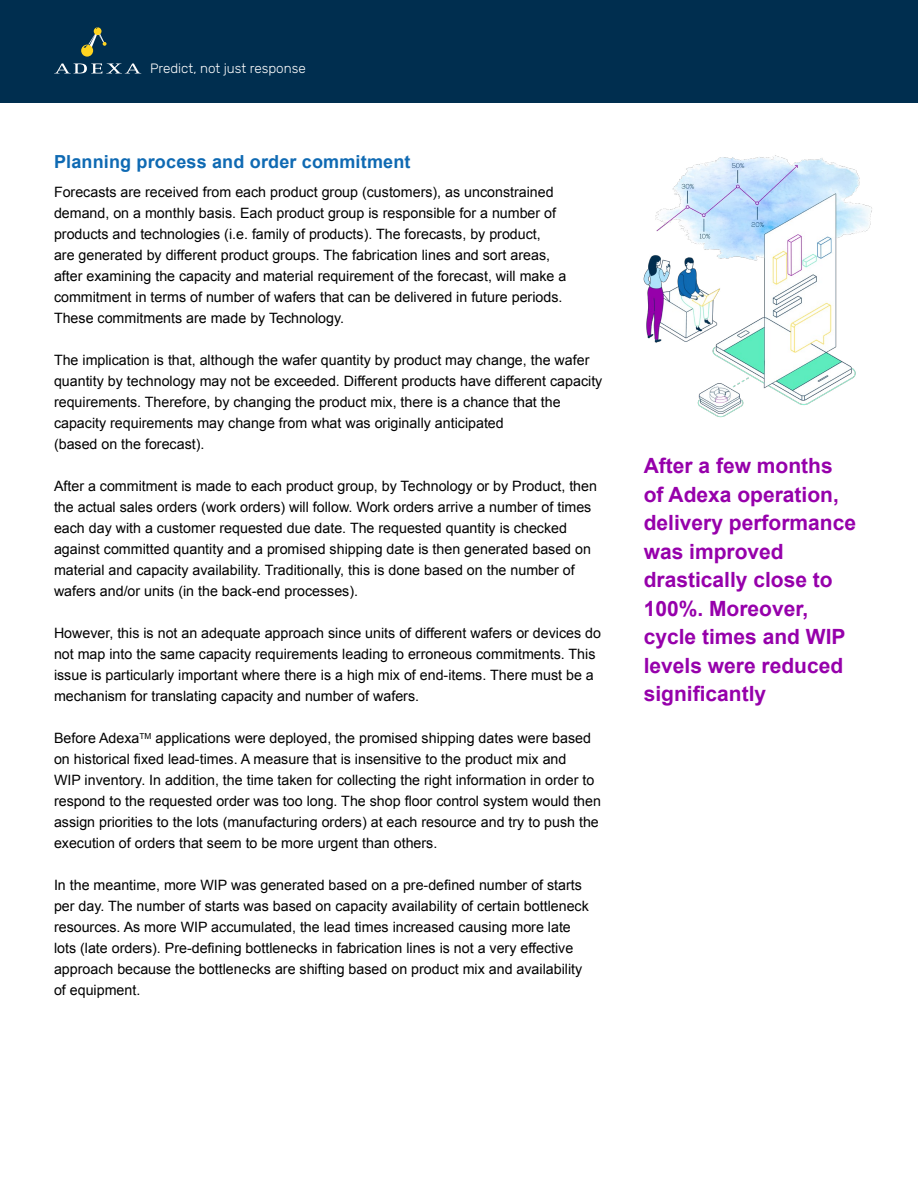
<style>
.page{position:relative;width:918px;height:1188px;background:#fff}
.page>*{position:absolute;margin:0;border:0;box-sizing:border-box;transform-origin:0 0}
.t1{font:700 21px/28.5px "Arial";color:#9600ab}
.t2{font:700 18px "Arial";letter-spacing:.01em;color:#0f6ab3}
.t3{font:14.25px/21px "Arial";color:#000}
.t4{font:300 13.5px "Rubik";color:#fff}
</style>
<div class="page">
<img style="left:643px;top:155px;width:229px;height:263px">
<div style="left:0;top:0;width:918px;height:102px;background:#002e4f"></div>
<svg style="left:55px;top:63px;width:85px;height:10px"></svg>
<svg style="left:81px;top:27px;width:26px;height:30px"></svg>
<p class="t4" style="left:150px;top:61px;width:157px">Predict, not just response</p>
<p class="t2" style="left:54px;top:150px;width:358px">Planning process and order commitment</p>
<p class="t3" style="left:54px;top:182px;width:514px">Forecasts are received from each product group (customers), as unconstrained demand, on a monthly basis. Each product group is responsible for a number of products and technologies (i.e. family of products). The forecasts, by product,<br>are generated by different product groups. The fabrication lines and sort areas, after examining the capacity and material requirement of the forecast, will make a commitment in terms of number of wafers that can be delivered in future periods.<br>These commitments are made by Technology.</p>
<p class="t3" style="left:54px;top:350px;width:550px">The implication is that, although the wafer quantity by product may change, the wafer quantity by technology may not be exceeded. Different products have different capacity requirements. Therefore, by changing the product mix, there is a chance that the capacity requirements may change from what was originally anticipated<br>(based on the forecast).</p>
<p class="t3" style="left:54px;top:476px;width:545px">After a commitment is made to each product group, by Technology or by Product, then the actual sales orders (work orders) will follow. Work orders arrive a number of times each day with a customer requested due date. The requested quantity is checked against committed quantity and a promised shipping date is then generated based on material and capacity availability. Traditionally, this is done based on the number of wafers and/or units (in the back-end processes).</p>
<p class="t3" style="left:54px;top:623px;width:549px">However, this is not an adequate approach since units of different wafers or devices do not map into the same capacity requirements leading to erroneous commitments. This issue is particularly important where there is a high mix of end-items. There must be a mechanism for translating capacity and number of wafers.</p>
<p class="t3" style="left:54px;top:728px;width:549px">Before Adexa<sup>TM</sup> applications were deployed, the promised shipping dates were based on historical fixed lead-times. A measure that is insensitive to the product mix and<br>WIP inventory. In addition, the time taken for collecting the right information in order to respond to the requested order was too long. The shop floor control system would then assign priorities to the lots (manufacturing orders) at each resource and try to push the execution of orders that seem to be more urgent than others.</p>
<p class="t3" style="left:54px;top:875px;width:536px">In the meantime, more WIP was generated based on a pre-defined number of starts per day. The number of starts was based on capacity availability of certain bottleneck resources. As more WIP accumulated, the lead times increased causing more late lots (late orders). Pre-defining bottlenecks in fabrication lines is not a very effective approach because the bottlenecks are shifting based on product mix and availability of equipment.</p>
<h1 class="t1" style="left:644px;top:452px;width:214px">After a few months of Adexa operation, delivery performance was improved drastically close to<br>100%. Moreover, cycle times and WIP levels were reduced significantly</h1>
</div>
